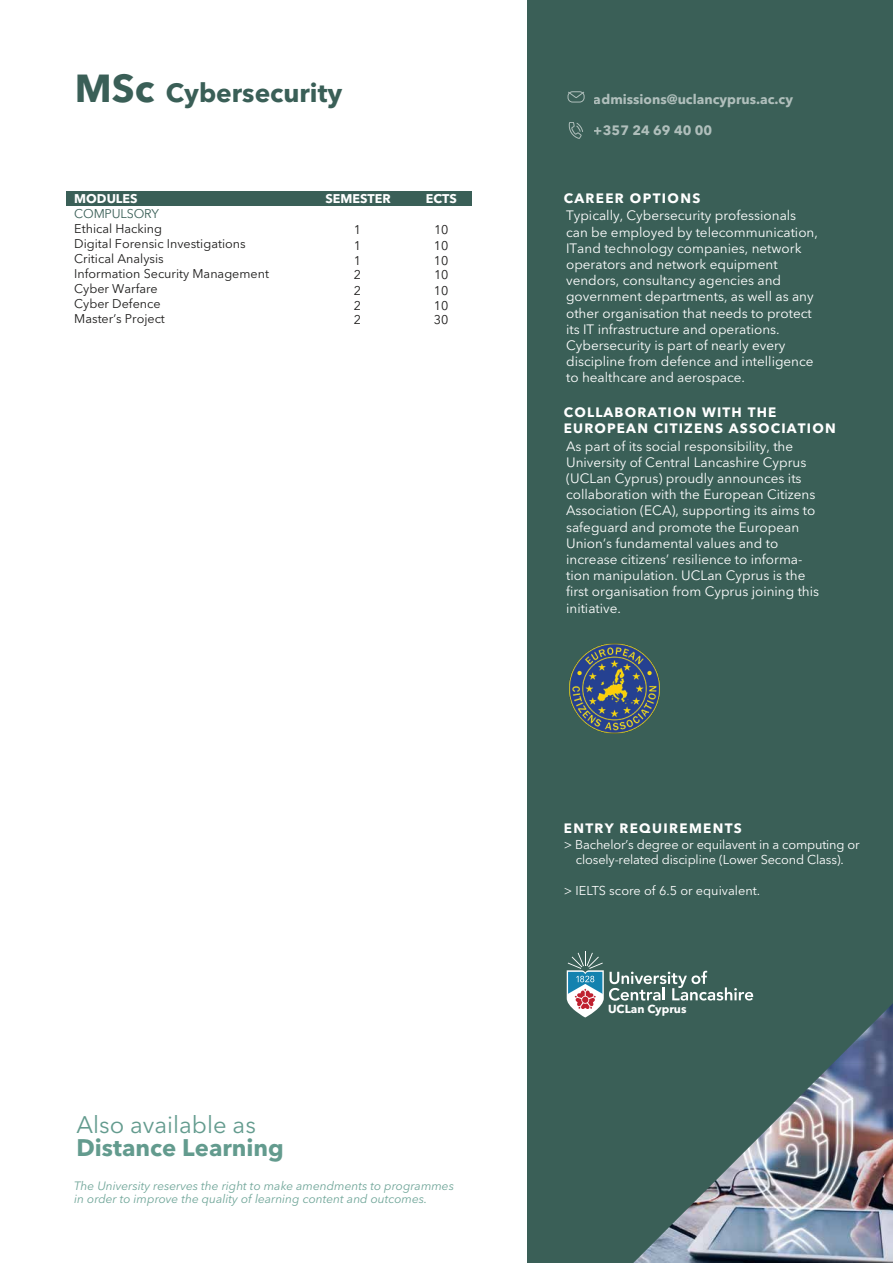
<style>
.page{position:relative;width:893px;height:1263px;background:#fff}
.page>*{position:absolute;margin:0;border:0;box-sizing:border-box;transform-origin:0 0}
.t1{font:700 26.25px "Avenir Next LT Pro";color:#3a5f57}
.t2{font:700 23.85px "Avenir Next LT Pro";color:#639b8e}
.t3{font:23.85px "Avenir Next LT Pro";color:#639b8e}
.t4{font:13.5px/16.2px "Avenir Next LT Pro";color:#fff}
.t5{font:700 13.5px/16.2px "Avenir Next LT Pro";letter-spacing:.085em;color:#fff}
.t6{font:700 13.5px "Avenir Next LT Pro";color:#fff}
.t7{font:12.75px/15.3px "Avenir Next LT Pro";letter-spacing:-.01em;color:#fff;text-align:center}
.t8{font:12.6px/15px "Avenir Next LT Pro";color:#1d1c1b}
.t9{font:700 12.6px "Avenir Next LT Pro";color:#fff}
.t10{font:12.6px "Avenir Next LT Pro";letter-spacing:-.01em;color:#3a5f57}
.t11{font:italic 12px/13.5px "Avenir Next LT Pro";color:#6fa598}
.t12{font:700 11.55px "Avenir Next LT Pro";color:#fff}
.s1{font-size:38.7px}
</style>
<div class="page">
<div style="left:528px;top:0;width:365px;height:1263px;background:#3a5f57"></div>
<div style="left:66px;top:191px;width:406px;height:15px;background:#3a5f57"></div>
<svg style="left:569px;top:122px;width:14px;height:17px"></svg>
<div style="left:568px;top:91px;width:16px;height:11px;border:1px solid #fff;border-radius:4px"></div>
<svg style="left:568px;top:91px;width:16px;height:8px"></svg>
<img style="left:633px;top:1064px;width:260px;height:199px">
<img style="left:832px;top:1004px;width:61px;height:60px">
<svg style="left:567px;top:951px;width:186px;height:66px"></svg>
<img style="left:570px;top:643px;width:89px;height:91px">
<h1 class="t1" style="left:75px;top:77px;width:269px"><span class="s1">MSc</span> Cybersecurity</h1>
<p class="t9" style="left:74px;top:191px;width:65px">MODULES</p>
<p class="t9" style="left:325px;top:191px;width:67px">SEMESTER</p>
<p class="t9" style="left:426px;top:191px;width:33px">ECTS</p>
<p class="t10" style="left:74px;top:206px;width:86px">COMPULSORY</p>
<p class="t8" style="left:74px;top:221px;width:196px">Ethical Hacking<br>Digital Forensic Investigations<br>Critical Analysis<br>Information Security Management<br>Cyber Warfare<br>Cyber Defence<br>Master’s Project</p>
<p class="t8" style="left:354px;top:222px;width:9px">1<br>1</p>
<p class="t8" style="left:434px;top:222px;width:16px">10<br>10</p>
<p class="t8" style="left:354px;top:253px;width:9px">1</p>
<p class="t8" style="left:434px;top:253px;width:16px">10</p>
<p class="t8" style="left:354px;top:267px;width:9px">2<br>2</p>
<p class="t8" style="left:434px;top:267px;width:16px">10<br>10</p>
<p class="t8" style="left:354px;top:298px;width:9px">2</p>
<p class="t8" style="left:434px;top:298px;width:16px">10</p>
<p class="t8" style="left:354px;top:312px;width:9px">2</p>
<p class="t8" style="left:434px;top:312px;width:16px">30</p>
<h2 class="t3" style="left:76px;top:1110px;width:181px">Also available as</h2>
<h2 class="t2" style="left:76px;top:1133px;width:209px">Distance Learning</h2>
<p class="t11" style="left:74px;top:1179px;width:381px">The University reserves the right to make amendments to programmes in order to improve the quality of learning content and outcomes.</p>
<p class="t6" style="left:594px;top:91px;width:201px">admissions@uclancyprus.ac.cy</p>
<p class="t6" style="left:594px;top:122px;width:120px">+357 24 69 40 00</p>
<p class="t5" style="left:564px;top:190px;width:138px">CAREER OPTIONS</p>
<p class="t4" style="left:566px;top:208px;width:253px">Typically, Cybersecurity professionals can be employed by telecommunication, ITand technology companies, network operators and network equipment vendors, consultancy agencies and government departments, as well as any other organisation that needs to protect its IT infrastructure and operations.<br>Cybersecurity is part of nearly every discipline from defence and intelligence to healthcare and aerospace.</p>
<p class="t5" style="left:564px;top:404px;width:273px">COLLABORATION WITH THE<br>EUROPEAN CITIZENS ASSOCIATION</p>
<p class="t4" style="left:566px;top:438px;width:255px">As part of its social responsibility, the University of Central Lancashire Cyprus (UCLan Cyprus) proudly announces its collaboration with the European Citizens Association (ECA), supporting its aims to safeguard and promote the European Union’s fundamental values and to increase citizens’ resilience to informa&shy;tion manipulation. UCLan Cyprus is the first organisation from Cyprus joining this initiative.</p>
<p class="t5" style="left:564px;top:820px;width:180px">ENTRY REQUIREMENTS</p>
<p class="t7" style="left:564px;top:837px;width:297px">&gt; Bachelor’s degree or equilavent in a computing or closely-related discipline (Lower Second Class).</p>
<p class="t7" style="left:564px;top:883px;width:198px">&gt; IELTS score of 6.5 or equivalent.</p>
<p class="t12" style="left:608px;top:1002px;width:80px">UCLan Cyprus</p>
</div>
